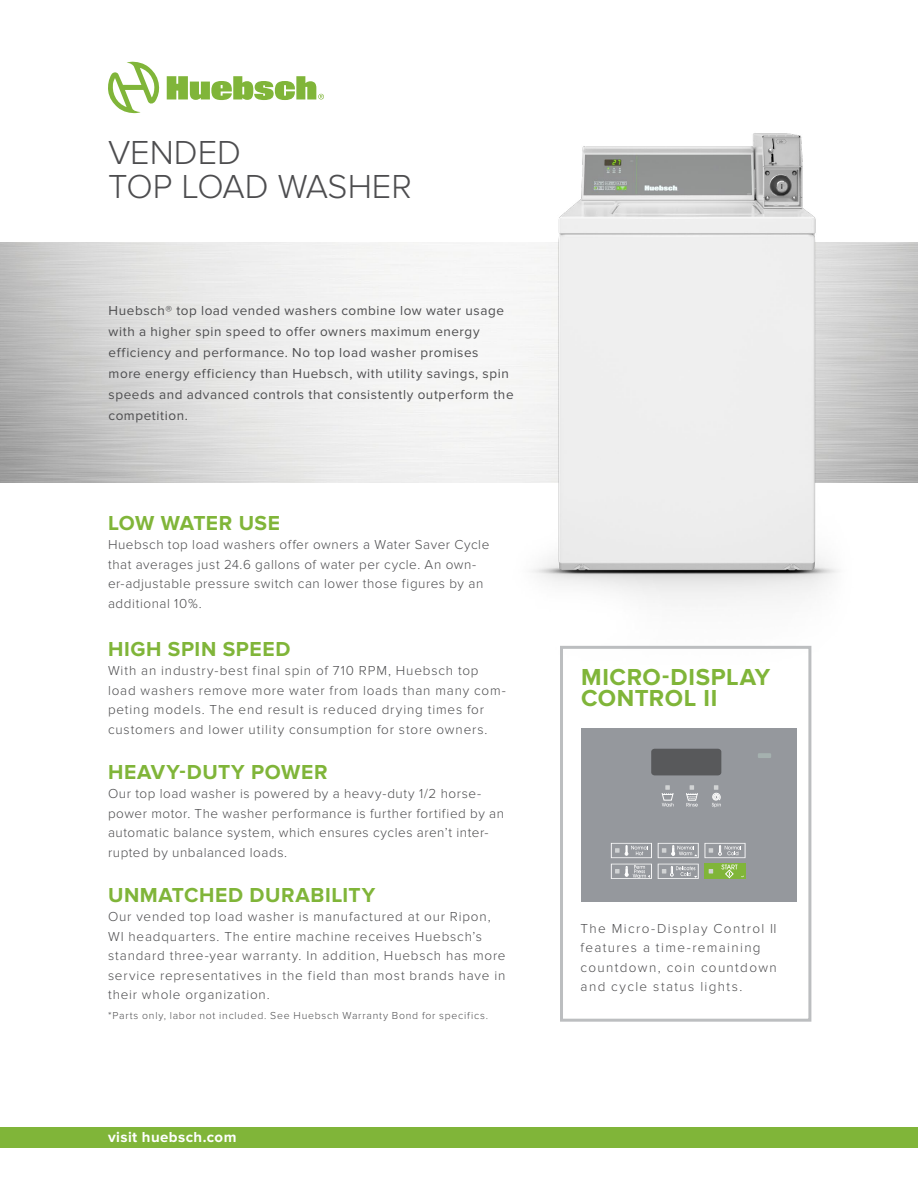
<style>
.page{position:relative;width:918px;height:1188px;background:#fff}
.page>*{position:absolute;margin:0;border:0;box-sizing:border-box;transform-origin:0 0}
.t1{font:300 34.5px/34.5px "Proxima Nova";color:#4d4d4f}
.t2{font:700 24px/21px "Proxima Nova";letter-spacing:.025em;color:#80b539}
.t3{font:700 21px "Proxima Nova";letter-spacing:.03em;color:#80b539}
.t4{font:700 21px "Proxima Nova";letter-spacing:.01em;color:#80b539}
.t5{font:700 15px "Proxima Nova";letter-spacing:.03em;color:#fff}
.t6{font:300 13.5px/19.5px "Proxima Nova";letter-spacing:.06em;color:#4d4d4f}
.t7{font:300 13.5px/19.5px "Proxima Nova";letter-spacing:.04em;color:#4d4d4f}
.t8{font:13.5px/21px "Proxima Nova";letter-spacing:.04em;color:#4d4d4f}
.t9{font:300 13.5px/19.5px "Proxima Nova";letter-spacing:.1em;color:#4d4d4f}
.t10{font:300 10.5px "Proxima Nova";letter-spacing:.07em;color:#4d4d4f}
</style>
<div class="page">
<svg style="left:108px;top:62px;width:52px;height:51px"></svg>
<svg style="left:167px;top:76px;width:157px;height:24px"></svg>
<img style="left:402px;top:133px;width:516px;height:598px">
<div style="left:581px;top:728px;width:216px;height:174px;background:#95989d"></div>
<div style="left:758px;top:753px;width:13px;height:5px;background:#a5b1af"></div>
<div style="left:651px;top:749px;width:70px;height:26px;background:#58595b;border-radius:3px"></div>
<div style="left:705px;top:864px;width:41px;height:15px;background:#80b539"></div>
<svg style="left:709px;top:869px;width:4px;height:5px"></svg>
<svg style="left:611px;top:843px;width:41px;height:15px"></svg>
<svg style="left:705px;top:843px;width:41px;height:15px"></svg>
<svg style="left:662px;top:785px;width:12px;height:22px"></svg>
<svg style="left:686px;top:785px;width:12px;height:22px"></svg>
<svg style="left:712px;top:785px;width:9px;height:22px"></svg>
<svg style="left:658px;top:864px;width:41px;height:15px"></svg>
<svg style="left:611px;top:864px;width:41px;height:15px"></svg>
<svg style="left:658px;top:843px;width:41px;height:15px"></svg>
<svg style="left:721px;top:865px;width:23px;height:13px"></svg>
<div style="left:560px;top:646px;width:251px;height:376px;border:3px solid #bcbec0"></div>
<div style="left:0;top:1127px;width:918px;height:20px;background:#80b539"></div>
<h1 class="t1" style="left:108px;top:135px;width:305px">VENDED<br>TOP LOAD WASHER</h1>
<p class="t8" style="left:109px;top:301px;width:407px">Huebsch® top load vended washers combine low water usage with a higher spin speed to offer owners maximum energy efficiency and performance. No top load washer promises more energy efficiency than Huebsch, with utility savings, spin speeds and advanced controls that consistently outperform the competition.</p>
<h3 class="t4" style="left:108px;top:510px;width:174px">LOW WATER USE</h3>
<p class="t7" style="left:108px;top:535px;width:383px">Huebsch top load washers offer owners a Water Saver Cycle that averages just 24.6 gallons of water per cycle. An own&shy;er-adjustable pressure switch can lower those figures by an additional 10%.</p>
<h3 class="t3" style="left:108px;top:636px;width:184px">HIGH SPIN SPEED</h3>
<p class="t6" style="left:108px;top:661px;width:399px">With an industry-best final spin of 710 RPM, Huebsch top load washers remove more water from loads than many com&shy;peting models. The end result is reduced drying times for customers and lower utility consumption for store owners.</p>
<h3 class="t3" style="left:108px;top:759px;width:221px">HEAVY-DUTY POWER</h3>
<p class="t7" style="left:108px;top:784px;width:398px">Our top load washer is powered by a heavy-duty 1/2 horse&shy;power motor. The washer performance is further fortified by an automatic balance system, which ensures cycles aren’t inter&shy;rupted by unbalanced loads.</p>
<h3 class="t3" style="left:108px;top:882px;width:269px">UNMATCHED DURABILITY</h3>
<p class="t6" style="left:108px;top:907px;width:399px">Our vended top load washer is manufactured at our Ripon, WI headquarters. The entire machine receives Huebsch’s standard three-year warranty. In addition, Huebsch has more service representatives in the field than most brands have in their whole organization.</p>
<p class="t10" style="left:108px;top:1009px;width:382px">*Parts only, labor not included. See Huebsch Warranty Bond for specifics.</p>
<p class="t5" style="left:108px;top:1128px;width:130px">visit huebsch.com</p>
<h2 class="t2" style="left:581px;top:667px;width:191px">MICRO-DISPLAY<br>CONTROL II</h2>
<p class="t9" style="left:581px;top:919px;width:198px">The Micro-Display Control II features a time-remaining countdown, coin countdown and cycle status lights.</p>
</div>
